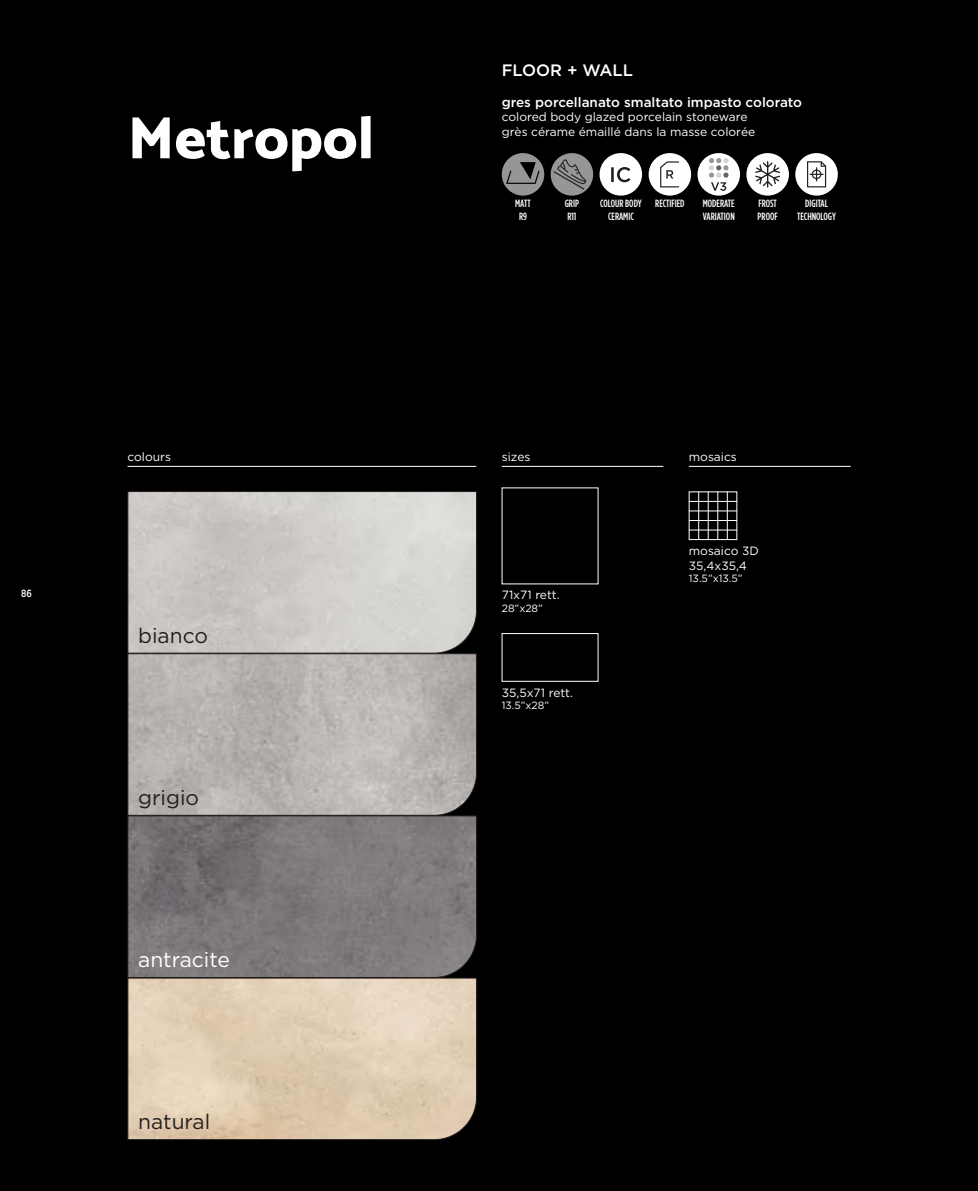
<style>
.page{position:relative;width:978px;height:1191px;background:#000}
.page>*{position:absolute;margin:0;border:0;box-sizing:border-box;transform-origin:0 0}
.t1{font:800 60px "Catamaran";color:#fff}
.t2{font:21px "Gotham HTF";color:#241f1f}
.t3{font:21px "Gotham HTF";color:#fff}
.t4{font:500 16.5px "Gotham HTF";color:#fff}
.t5{font:500 13.5px "Gotham HTF";color:#fff}
.t6{font:12px/14.4px "Gotham";color:#fff}
.t7{font:12px/14.4px "Gotham HTF";color:#fff}
.t8{font:500 condensed 10.5px/12.6px "Gotham HTF";color:#fff;text-align:center}
.t9{font:10.5px "Gotham HTF";color:#fff}
.t10{font:500 10.5px "Gotham HTF";color:#fff;scale:.8 1}
</style>
<div class="page">
<hr style="left:502px;top:466px;width:161px;height:1px;background:#fff">
<div style="left:502px;top:633px;width:96px;height:48px;border:1px solid #fff"></div>
<svg style="left:127px;top:491px;width:350px;height:162px;background:#c7c4c0"></svg>
<svg style="left:127px;top:653px;width:350px;height:162px;background:#afaba9"></svg>
<svg style="left:127px;top:978px;width:350px;height:162px;background:#d7c4ac"></svg>
<svg style="left:127px;top:815px;width:350px;height:163px;background:#767273"></svg>
<hr style="left:128px;top:466px;width:348px;height:1px;background:#fff">
<hr style="left:689px;top:466px;width:162px;height:1px;background:#fff">
<hr style="left:689px;top:510px;width:48px;height:1px;background:#fff">
<hr style="left:689px;top:501px;width:48px;height:1px;background:#fff">
<hr style="left:689px;top:530px;width:48px;height:1px;background:#fff">
<hr style="left:689px;top:520px;width:48px;height:1px;background:#fff">
<hr style="left:708px;top:491px;width:1px;height:49px;background:#fff">
<hr style="left:698px;top:491px;width:1px;height:49px;background:#fff">
<hr style="left:727px;top:491px;width:1px;height:49px;background:#fff">
<hr style="left:717px;top:491px;width:1px;height:49px;background:#fff">
<svg style="left:502px;top:153px;width:42px;height:43px"></svg>
<div style="left:649px;top:153px;width:42px;height:43px;background:#fff;border-radius:50%"></div>
<svg style="left:660px;top:161px;width:19px;height:26px"></svg>
<div style="left:795px;top:153px;width:43px;height:43px;background:#fff;border-radius:50%"></div>
<svg style="left:807px;top:161px;width:19px;height:26px"></svg>
<div style="left:746px;top:153px;width:43px;height:43px;background:#fff;border-radius:50%"></div>
<svg style="left:755px;top:161px;width:25px;height:26px"></svg>
<div style="left:697px;top:153px;width:43px;height:43px;background:#fff;border-radius:50%"></div>
<svg style="left:709px;top:158px;width:20px;height:33px"></svg>
<div style="left:551px;top:153px;width:42px;height:43px;background:#969698;border-radius:50%"></div>
<svg style="left:553px;top:159px;width:33px;height:31px"></svg>
<div style="left:600px;top:153px;width:42px;height:43px;background:#fff;border-radius:50%"></div>
<svg style="left:611px;top:167px;width:19px;height:15px"></svg>
<h1 class="t1" style="left:128px;top:102px;width:248px">Metropol</h1>
<p class="t10" style="left:21px;top:587px;width:15px">86</p>
<p class="t7" style="left:128px;top:449px;width:45px">colours</p>
<h2 class="t2" style="left:138px;top:624px;width:71px">bianco</h2>
<h2 class="t2" style="left:138px;top:786px;width:63px">grigio</h2>
<h2 class="t3" style="left:138px;top:948px;width:93px">antracite</h2>
<h2 class="t2" style="left:138px;top:1110px;width:74px">natural</h2>
<h3 class="t4" style="left:502px;top:61px;width:133px">FLOOR + WALL</h3>
<p class="t5" style="left:502px;top:94px;width:302px">gres porcellanato smaltato impasto colorato</p>
<p class="t6" style="left:502px;top:110px;width:255px">colored body glazed porcelain stoneware grès cérame émaillé dans la masse colorée</p>
<p class="t8" style="left:565px;top:197px;width:16px;text-align:left">GRIP<br>R11</p>
<p class="t8" style="left:600px;top:197px;width:43px">COLOUR BODY<br>CERAMIC</p>
<p class="t8" style="left:703px;top:197px;width:34px;text-align:left">MODERATE<br>VARIATION</p>
<p class="t8" style="left:758px;top:197px;width:22px;text-align:left">FROST<br>PROOF</p>
<p class="t8" style="left:515px;top:197px;width:17px">MATT<br>R9</p>
<p class="t8" style="left:655px;top:197px;width:31px">RECTIFIED</p>
<p class="t8" style="left:797px;top:197px;width:40px">DIGITAL<br>TECHNOLOGY</p>
<p class="t7" style="left:502px;top:449px;width:30px">sizes</p>
<p class="t7" style="left:502px;top:588px;width:59px">71x71 rett.</p>
<p class="t9" style="left:502px;top:602px;width:43px">28”x28”</p>
<p class="t7" style="left:502px;top:685px;width:73px">35,5x71 rett.</p>
<p class="t9" style="left:502px;top:700px;width:49px">13.5”x28”</p>
<p class="t7" style="left:689px;top:449px;width:50px">mosaics</p>
<p class="t7" style="left:689px;top:544px;width:72px">mosaico 3D<br>35,4x35,4</p>
<p class="t9" style="left:689px;top:573px;width:55px">13.5”x13.5”</p>
</div>
